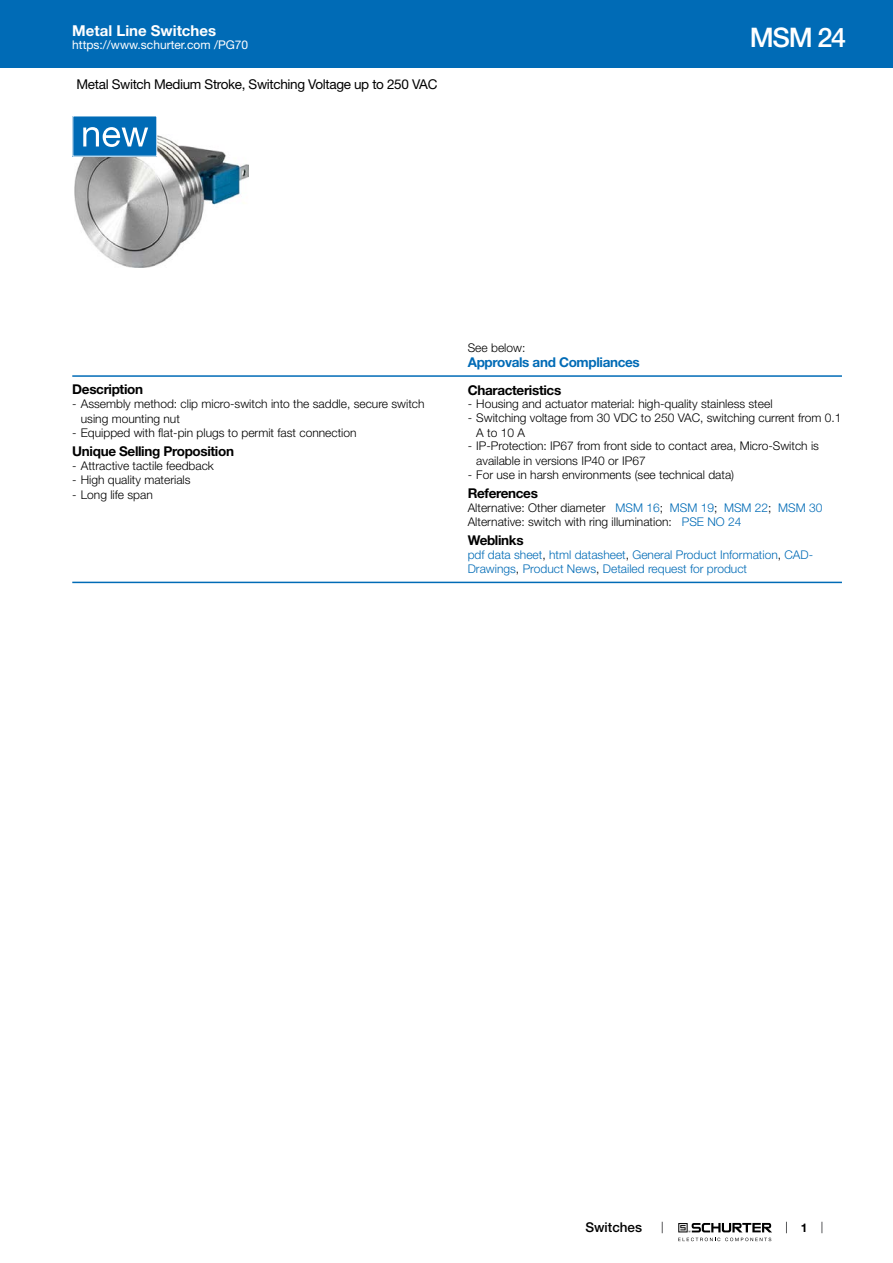
<style>
.page{position:relative;width:893px;height:1263px;background:#fff}
.page>*{position:absolute;margin:0;border:0;box-sizing:border-box;transform-origin:0 0}
.t1{font:500 27px "Helvetica Neue LT";color:#fff}
.t2{font:700 15px "Helvetica Neue LT";color:#fff}
.t3{font:700 13.5px "Helvetica Neue LT";letter-spacing:-.025em;color:#000}
.t4{font:13.5px "Helvetica Neue LT";letter-spacing:-.025em;color:#000}
.t5{font:700 13.5px "Helvetica Neue LT";letter-spacing:-.025em;color:#006bb6}
.t6{font:500 13.5px "Helvetica Neue LT";color:#000}
.t7{font:300 12px/14.4px "Helvetica Neue LT";color:#000}
.t8{font:300 12px/14.4px "Helvetica Neue LT";color:#006bb6}
.t9{font:12px "Helvetica Neue LT";color:#fff}
.t10{font:700 12px "Helvetica Neue LT";color:#000}
.s1{color:#006bb6}
.s2{color:#000}
</style>
<div class="page">
<svg style="left:678px;top:1223px;width:94px;height:18px"></svg>
<div style="left:0;top:0;width:893px;height:68px;background:#006bb6"></div>
<img style="left:75px;top:135px;width:174px;height:132px">
<div style="left:73px;top:116px;width:84px;height:40px;background:#006bb6"></div>
<div style="left:72px;top:115px;width:85px;height:42px;border:1px solid #fff"></div>
<svg style="left:83px;top:127px;width:65px;height:20px"></svg>
<hr style="left:72px;top:375px;width:770px;height:2px;background:#006bb6">
<hr style="left:72px;top:582px;width:770px;height:1px;background:#006bb6">
<p class="t2" style="left:72px;top:21px;width:145px">Metal Line Switches</p>
<p class="t9" style="left:72px;top:38px;width:178px">https://www.schurter.com /PG70</p>
<p class="t4" style="left:77px;top:76px;width:362px">Metal Switch Medium Stroke, Switching Voltage up to 250 VAC</p>
<h1 class="t1" style="left:750px;top:21px;width:98px">MSM 24</h1>
<p class="t3" style="left:72px;top:381px;width:72px">Description</p>
<p class="t7" style="left:81px;top:396px;width:345px;text-indent:-9px">- Assembly method: clip micro-switch into the saddle, secure switch using mounting nut</p>
<p class="t7" style="left:72px;top:425px;width:286px">- Equipped with flat-pin plugs to permit fast connection</p>
<p class="t3" style="left:72px;top:443px;width:163px">Unique Selling Proposition</p>
<p class="t7" style="left:72px;top:458px;width:143px">- Attractive tactile feedback</p>
<p class="t7" style="left:72px;top:473px;width:120px">- High quality materials</p>
<p class="t7" style="left:72px;top:487px;width:82px">- Long life span</p>
<p class="t7" style="left:468px;top:340px;width:59px">See below:</p>
<p class="t5" style="left:468px;top:353px;width:174px">Approvals and Compliances</p>
<p class="t3" style="left:468px;top:381px;width:95px">Characteristics</p>
<p class="t7" style="left:468px;top:397px;width:306px">- Housing and actuator material: high-quality stainless steel</p>
<p class="t7" style="left:476px;top:410px;width:367px;text-indent:-9px">- Switching voltage from 30 VDC to 250 VAC, switching current from 0.1<br>A to 10 A</p>
<p class="t7" style="left:476px;top:439px;width:344px;text-indent:-9px">- IP-Protection: IP67 from front side to contact area, Micro-Switch is available in versions IP40 or IP67</p>
<p class="t7" style="left:468px;top:467px;width:268px">- For use in harsh environments (see technical data)</p>
<p class="t3" style="left:468px;top:485px;width:72px">References</p>
<p class="t7" style="left:468px;top:500px;width:356px;line-height:13.8px">Alternative: Other diameter <span class="s1">MSM 16</span>; <span class="s1">MSM 19</span>; <span class="s1">MSM 22</span>; <span class="s1">MSM 30<br></span>Alternative: switch with ring illumination: <span class="s1">PSE NO 24</span></p>
<p class="t3" style="left:468px;top:532px;width:57px">Weblinks</p>
<p class="t8" style="left:468px;top:547px;width:347px">pdf data sheet<span class="s2">,</span> html datasheet<span class="s2">,</span> General Product Information<span class="s2">,</span> CAD-<br>Drawings<span class="s2">,</span> Product News<span class="s2">,</span> Detailed request for product</p>
<p class="t6" style="left:585px;top:1219px;width:58px">Switches</p>
<p class="t10" style="left:801px;top:1220px;width:8px">1</p>
</div>
